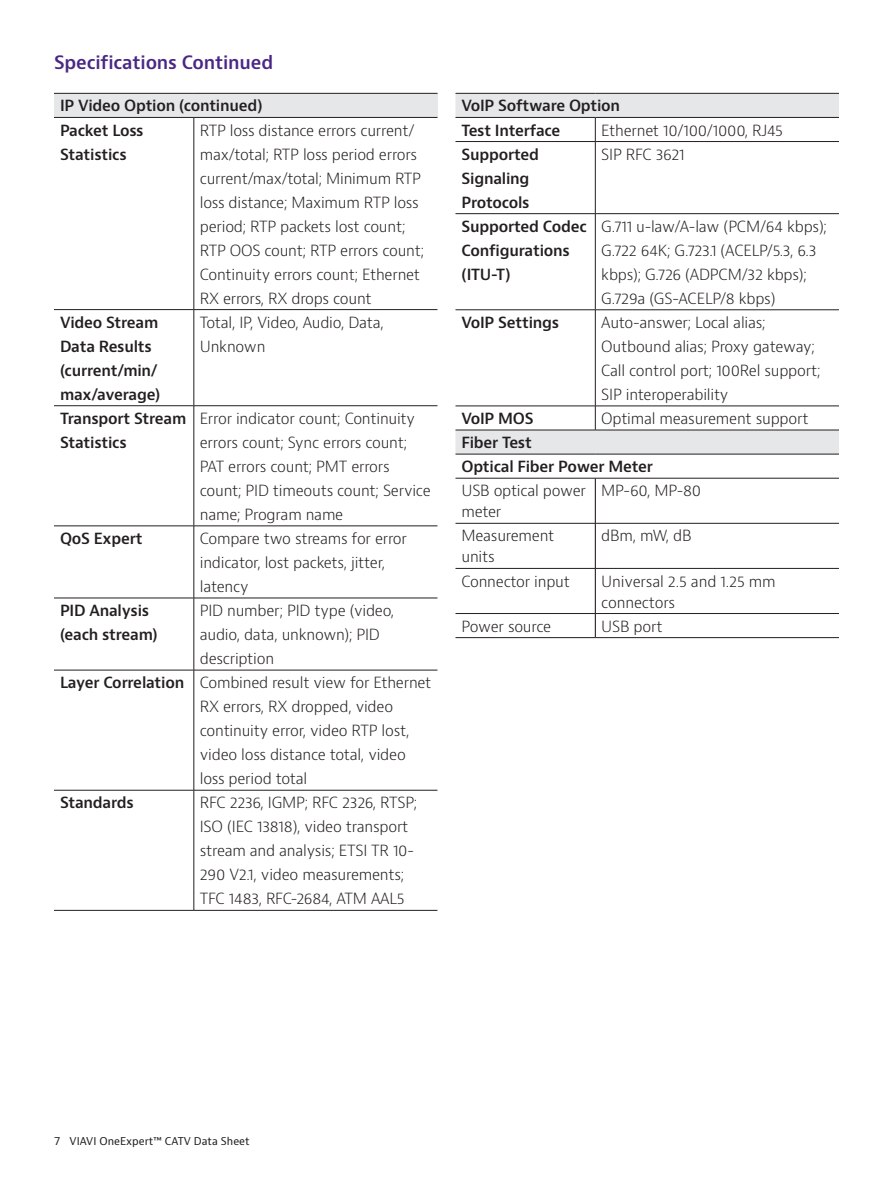
<style>
.page{position:relative;width:893px;height:1191px;background:#fff}
.page>*{position:absolute;margin:0;border:0;box-sizing:border-box;transform-origin:0 0}
.Header_12_16{font:600 18px "Bernino Sans";letter-spacing:-.01em;color:#4a2785}
.Table_copy{font:300 15px/24px "Bernino Sans";letter-spacing:-.015em;color:#231f20}
.Table_Header{font:600 15px/24px "Bernino Sans";letter-spacing:-.015em;color:#231f20}
.t1{font:10.5px "Bernino Sans";color:#231f20}
</style>
<div class="page">
<div style="left:54px;top:93px;width:383px;height:24px;background:#e6e7e9"></div>
<hr style="left:194px;top:118px;width:1px;height:191px;background:#231f20">
<hr style="left:194px;top:310px;width:1px;height:95px;background:#231f20">
<hr style="left:194px;top:406px;width:1px;height:119px;background:#231f20">
<hr style="left:194px;top:526px;width:1px;height:72px;background:#231f20">
<hr style="left:194px;top:598px;width:1px;height:72px;background:#231f20">
<hr style="left:194px;top:670px;width:1px;height:120px;background:#231f20">
<hr style="left:194px;top:790px;width:1px;height:120px;background:#231f20">
<hr style="left:54px;top:93px;width:140px;height:1px;background:#231f20">
<hr style="left:194px;top:93px;width:243px;height:1px;background:#231f20">
<hr style="left:54px;top:117px;width:140px;height:1px;background:#231f20">
<hr style="left:194px;top:117px;width:243px;height:1px;background:#231f20">
<hr style="left:54px;top:309px;width:140px;height:1px;background:#231f20">
<hr style="left:194px;top:309px;width:243px;height:1px;background:#231f20">
<hr style="left:54px;top:405px;width:140px;height:1px;background:#231f20">
<hr style="left:194px;top:405px;width:243px;height:1px;background:#231f20">
<hr style="left:54px;top:525px;width:140px;height:1px;background:#231f20">
<hr style="left:194px;top:525px;width:243px;height:1px;background:#231f20">
<hr style="left:54px;top:598px;width:140px;height:1px;background:#231f20">
<hr style="left:194px;top:598px;width:243px;height:1px;background:#231f20">
<hr style="left:54px;top:670px;width:140px;height:1px;background:#231f20">
<hr style="left:194px;top:670px;width:243px;height:1px;background:#231f20">
<hr style="left:54px;top:790px;width:140px;height:1px;background:#231f20">
<hr style="left:194px;top:790px;width:243px;height:1px;background:#231f20">
<hr style="left:54px;top:910px;width:140px;height:1px;background:#231f20">
<hr style="left:194px;top:910px;width:243px;height:1px;background:#231f20">
<svg style="left:455px;top:94px;width:384px;height:360px"></svg>
<svg style="left:595px;top:118px;width:1px;height:23px"></svg>
<hr style="left:595px;top:142px;width:1px;height:71px;background:#231f20">
<hr style="left:595px;top:214px;width:1px;height:95px;background:#231f20">
<hr style="left:595px;top:310px;width:1px;height:96px;background:#231f20">
<svg style="left:595px;top:407px;width:1px;height:23px"></svg>
<hr style="left:455px;top:93px;width:140px;height:1px;background:#231f20">
<hr style="left:595px;top:93px;width:244px;height:1px;background:#231f20">
<hr style="left:455px;top:117px;width:140px;height:1px;background:#231f20">
<hr style="left:595px;top:117px;width:244px;height:1px;background:#231f20">
<hr style="left:455px;top:141px;width:140px;height:1px;background:#231f20">
<hr style="left:595px;top:141px;width:244px;height:1px;background:#231f20">
<hr style="left:455px;top:213px;width:140px;height:1px;background:#231f20">
<hr style="left:595px;top:213px;width:244px;height:1px;background:#231f20">
<hr style="left:455px;top:309px;width:140px;height:1px;background:#231f20">
<hr style="left:595px;top:309px;width:244px;height:1px;background:#231f20">
<hr style="left:455px;top:406px;width:140px;height:1px;background:#231f20">
<hr style="left:595px;top:406px;width:244px;height:1px;background:#231f20">
<hr style="left:455px;top:430px;width:140px;height:1px;background:#231f20">
<hr style="left:595px;top:430px;width:244px;height:1px;background:#231f20">
<hr style="left:455px;top:454px;width:140px;height:1px;background:#231f20">
<hr style="left:595px;top:454px;width:244px;height:1px;background:#231f20">
<hr style="left:455px;top:478px;width:140px;height:1px;background:#231f20">
<hr style="left:595px;top:478px;width:244px;height:1px;background:#231f20">
<hr style="left:455px;top:523px;width:140px;height:1px;background:#231f20">
<hr style="left:595px;top:523px;width:244px;height:1px;background:#231f20">
<hr style="left:455px;top:568px;width:140px;height:1px;background:#231f20">
<hr style="left:595px;top:568px;width:244px;height:1px;background:#231f20">
<hr style="left:455px;top:613px;width:140px;height:1px;background:#231f20">
<hr style="left:595px;top:613px;width:244px;height:1px;background:#231f20">
<hr style="left:455px;top:637px;width:140px;height:1px;background:#231f20">
<hr style="left:595px;top:637px;width:244px;height:1px;background:#231f20">
<hr style="left:595px;top:478px;width:1px;height:45px;background:#110a0c">
<hr style="left:595px;top:523px;width:1px;height:45px;background:#110a0c">
<hr style="left:595px;top:568px;width:1px;height:45px;background:#110a0c">
<svg style="left:595px;top:613px;width:1px;height:24px"></svg>
<p class="Header_12_16" style="left:54px;top:50px;width:221px">Specifications Continued</p>
<p class="Table_Header" style="left:60px;top:94px;width:204px">IP Video Option (continued)</p>
<p class="Table_Header" style="left:60px;top:118px;width:85px">Packet Loss<br>Statistics</p>
<p class="Table_copy" style="left:200px;top:118px;width:226px">RTP loss distance errors current/ max/total; RTP loss period errors current/max/total; Minimum RTP loss distance; Maximum RTP loss period; RTP packets lost count;<br>RTP OOS count; RTP errors count;<br>Continuity errors count; Ethernet<br>RX errors, RX drops count</p>
<p class="Table_Header" style="left:60px;top:310px;width:102px">Video Stream<br>Data Results (current/min/ max/average)</p>
<p class="Table_copy" style="left:200px;top:310px;width:186px">Total, IP, Video, Audio, Data,<br>Unknown</p>
<p class="Table_Header" style="left:60px;top:407px;width:128px">Transport Stream<br>Statistics</p>
<p class="Table_copy" style="left:200px;top:406px;width:232px">Error indicator count; Continuity errors count; Sync errors count;<br>PAT errors count; PMT errors count; PID timeouts count; Service name; Program name</p>
<p class="Table_Header" style="left:60px;top:527px;width:84px">QoS Expert</p>
<p class="Table_copy" style="left:200px;top:527px;width:209px">Compare two streams for error indicator, lost packets, jitter, latency</p>
<p class="Table_Header" style="left:60px;top:599px;width:99px">PID Analysis (each stream)</p>
<p class="Table_copy" style="left:200px;top:599px;width:196px">PID number; PID type (video, audio, data, unknown); PID description</p>
<p class="Table_Header" style="left:60px;top:671px;width:126px">Layer Correlation</p>
<p class="Table_copy" style="left:200px;top:671px;width:233px">Combined result view for Ethernet<br>RX errors, RX dropped, video continuity error, video RTP lost, video loss distance total, video loss period total</p>
<p class="Table_Header" style="left:60px;top:791px;width:75px">Standards</p>
<p class="Table_copy" style="left:200px;top:791px;width:219px">RFC 2236, IGMP; RFC 2326, RTSP;<br>ISO (IEC 13818), video transport stream and analysis; ETSI TR 10-<br>290 V2.1, video measurements;<br>TFC 1483, RFC-2684, ATM AAL5</p>
<p class="Table_Header" style="left:461px;top:94px;width:160px">VoIP Software Option</p>
<p class="Table_Header" style="left:461px;top:118px;width:100px">Test Interface</p>
<p class="Table_copy" style="left:601px;top:118px;width:183px">Ethernet 10/100/1000, RJ45</p>
<p class="Table_Header" style="left:461px;top:142px;width:79px">Supported<br>Signaling<br>Protocols</p>
<p class="Table_copy" style="left:601px;top:142px;width:85px">SIP RFC 3621</p>
<p class="Table_Header" style="left:461px;top:215px;width:127px">Supported Codec<br>Configurations (ITU-T)</p>
<p class="Table_copy" style="left:601px;top:214px;width:227px">G.711 u-law/A-law (PCM/64 kbps);<br>G.722 64K; G.723.1 (ACELP/5.3, 6.3 kbps); G.726 (ADPCM/32 kbps);<br>G.729a (GS-ACELP/8 kbps)</p>
<p class="Table_Header" style="left:461px;top:311px;width:99px">VoIP Settings</p>
<p class="Table_copy" style="left:601px;top:311px;width:221px">Auto-answer; Local alias;<br>Outbound alias; Proxy gateway;<br>Call control port; 100Rel support;<br>SIP interoperability</p>
<p class="Table_Header" style="left:461px;top:407px;width:74px">VoIP MOS</p>
<p class="Table_copy" style="left:601px;top:407px;width:209px">Optimal measurement support</p>
<p class="Table_Header" style="left:461px;top:431px;width:72px">Fiber Test</p>
<p class="Table_Header" style="left:461px;top:455px;width:193px">Optical Fiber Power Meter</p>
<p class="Table_copy" style="left:461px;top:480px;width:126px;line-height:21px">USB optical power meter</p>
<p class="Table_copy" style="left:601px;top:479px;width:101px">MP-60, MP-80</p>
<p class="Table_copy" style="left:461px;top:526px;width:94px;line-height:21px">Measurement units</p>
<p class="Table_copy" style="left:601px;top:524px;width:92px">dBm, mW, dB</p>
<p class="Table_copy" style="left:461px;top:569px;width:110px">Connector input</p>
<p class="Table_copy" style="left:601px;top:571px;width:176px;line-height:21px">Universal 2.5 and 1.25 mm connectors</p>
<p class="Table_copy" style="left:461px;top:614px;width:91px">Power source</p>
<p class="Table_copy" style="left:601px;top:614px;width:63px">USB port</p>
<p class="t1" style="left:54px;top:1134px;width:197px">7 VIAVI OneExpert™ CATV Data Sheet</p>
</div>
